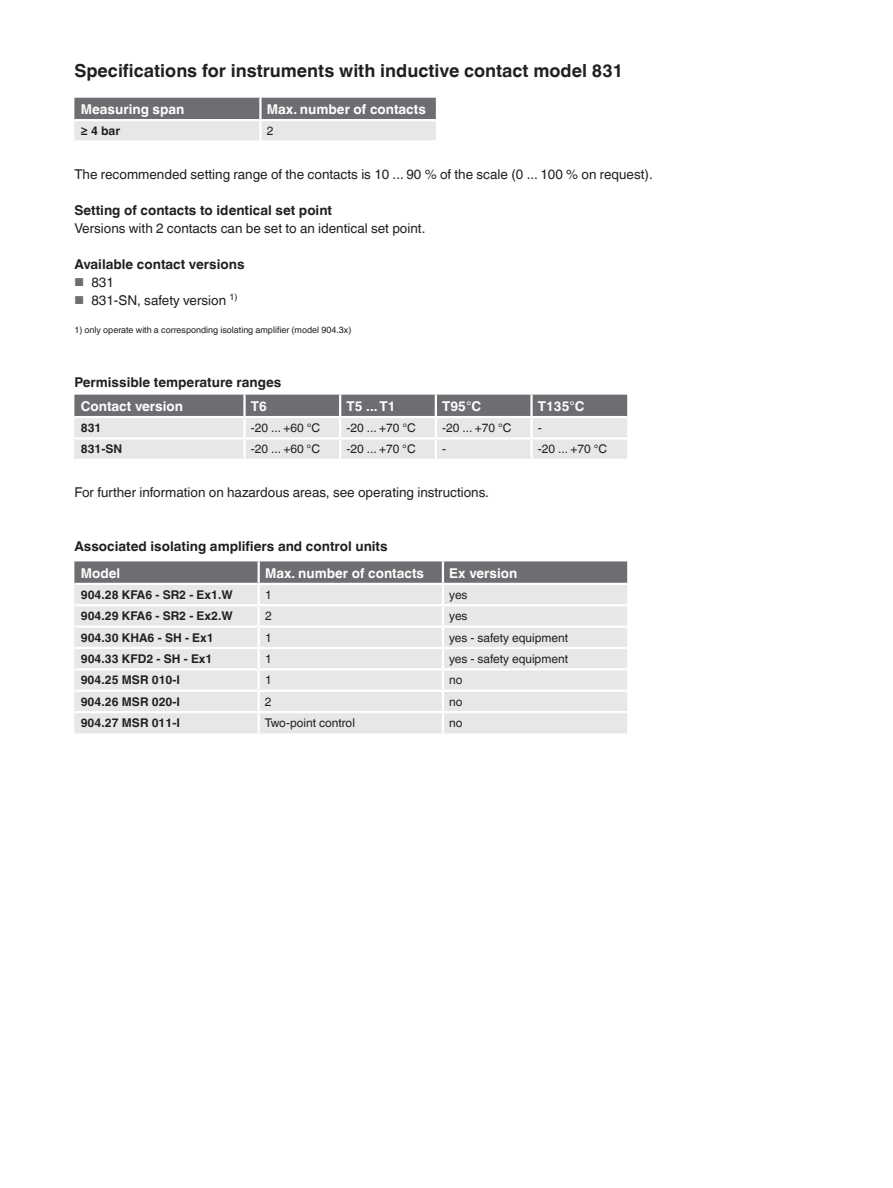
<style>
.page{position:relative;width:893px;height:1188px;background:#fff}
.page>*{position:absolute;margin:0;border:0;box-sizing:border-box;transform-origin:0 0}
.t1{font:700 18px "Helvetica World";color:#231f20}
.t2{font:13.5px "Helvetica World";color:#231f20}
.t3{font:700 13.5px "Helvetica World";color:#231f20}
.t4{font:700 13.5px "Helvetica World";color:#fff}
.t5{font:12px "Helvetica World";color:#231f20}
.t6{font:700 12px "Helvetica World";color:#231f20}
.t7{font:9px "Helvetica World";color:#231f20}
.s1{font-size:11.55px;color:#6d6e71}
</style>
<div class="page">
<svg style="left:74px;top:98px;width:362px;height:42px;background:#a6a7aa"></svg>
<hr style="left:259px;top:98px;width:3px;height:21px;background:#fff">
<hr style="left:74px;top:119px;width:186px;height:2px;background:#fff">
<hr style="left:259px;top:121px;width:3px;height:19px;background:#fff">
<hr style="left:260px;top:119px;width:176px;height:2px;background:#fff">
<svg style="left:74px;top:395px;width:553px;height:65px;background:#bdbec1"></svg>
<hr style="left:436px;top:459px;width:95px;height:2px;background:#fff">
<hr style="left:531px;top:437px;width:96px;height:3px;background:#fff">
<hr style="left:530px;top:440px;width:3px;height:19px;background:#fff">
<hr style="left:531px;top:459px;width:96px;height:2px;background:#fff">
<hr style="left:74px;top:416px;width:170px;height:2px;background:#fff">
<hr style="left:244px;top:416px;width:96px;height:2px;background:#fff">
<hr style="left:340px;top:416px;width:96px;height:2px;background:#fff">
<hr style="left:436px;top:416px;width:95px;height:2px;background:#fff">
<hr style="left:531px;top:416px;width:96px;height:2px;background:#fff">
<hr style="left:244px;top:437px;width:96px;height:3px;background:#fff">
<hr style="left:340px;top:437px;width:96px;height:3px;background:#fff">
<hr style="left:244px;top:459px;width:96px;height:2px;background:#fff">
<hr style="left:340px;top:459px;width:96px;height:2px;background:#fff">
<div style="left:74px;top:606px;width:553px;height:127px;background:#e6e7e9"></div>
<svg style="left:74px;top:561px;width:553px;height:43px;background:#a8a9ab"></svg>
<hr style="left:258px;top:606px;width:2px;height:20px;background:#fff">
<hr style="left:442px;top:606px;width:2px;height:20px;background:#fff">
<hr style="left:74px;top:626px;width:185px;height:2px;background:#fff">
<hr style="left:259px;top:626px;width:184px;height:2px;background:#fff">
<hr style="left:443px;top:626px;width:184px;height:2px;background:#fff">
<hr style="left:74px;top:647px;width:185px;height:2px;background:#fff">
<hr style="left:259px;top:647px;width:184px;height:2px;background:#fff">
<svg style="left:258px;top:628px;width:2px;height:40px"></svg>
<hr style="left:443px;top:647px;width:184px;height:2px;background:#fff">
<svg style="left:442px;top:628px;width:2px;height:40px"></svg>
<hr style="left:74px;top:668px;width:185px;height:2px;background:#fff">
<hr style="left:259px;top:668px;width:184px;height:2px;background:#fff">
<hr style="left:258px;top:670px;width:2px;height:20px;background:#fff">
<hr style="left:443px;top:668px;width:184px;height:2px;background:#fff">
<hr style="left:442px;top:670px;width:2px;height:20px;background:#fff">
<hr style="left:74px;top:690px;width:185px;height:2px;background:#fff">
<hr style="left:259px;top:690px;width:184px;height:2px;background:#fff">
<svg style="left:258px;top:692px;width:2px;height:19px"></svg>
<hr style="left:443px;top:690px;width:184px;height:2px;background:#fff">
<svg style="left:442px;top:692px;width:2px;height:19px"></svg>
<hr style="left:74px;top:711px;width:185px;height:2px;background:#fff">
<hr style="left:259px;top:711px;width:184px;height:2px;background:#fff">
<hr style="left:258px;top:713px;width:2px;height:20px;background:#fff">
<hr style="left:443px;top:711px;width:184px;height:2px;background:#fff">
<hr style="left:442px;top:713px;width:2px;height:20px;background:#fff">
<hr style="left:74px;top:583px;width:185px;height:2px;background:#fff">
<hr style="left:259px;top:583px;width:184px;height:2px;background:#fff">
<hr style="left:443px;top:583px;width:184px;height:2px;background:#fff">
<h1 class="t1" style="left:74px;top:60px;width:550px">Specifications for instruments with inductive contact model 831</h1>
<p class="t4" style="left:81px;top:104px;width:105px">Measuring span</p>
<p class="t4" style="left:267px;top:104px;width:161px">Max. number of contacts</p>
<p class="t6" style="left:81px;top:124px;width:41px">≥ 4 bar</p>
<p class="t5" style="left:267px;top:126px;width:8px">2</p>
<p class="t2" style="left:74px;top:166px;width:580px">The recommended setting range of the contacts is 10 ... 90 % of the scale (0 ... 100 % on request).</p>
<p class="t3" style="left:74px;top:205px;width:259px">Setting of contacts to identical set point</p>
<p class="t2" style="left:74px;top:223px;width:352px">Versions with 2 contacts can be set to an identical set point.</p>
<p class="t3" style="left:74px;top:259px;width:172px">Available contact versions</p>
<p class="t2" style="left:74px;top:277px;width:41px"><span class="s1">■</span> 831</p>
<p class="t2" style="left:74px;top:295px;width:165px"><span class="s1">■</span> 831-SN, safety version <sup>1)</sup></p>
<p class="t7" style="left:74px;top:325px;width:278px">1) only operate with a corresponding isolating amplifier (model 904.3x)</p>
<p class="t3" style="left:74px;top:377px;width:208px">Permissible temperature ranges</p>
<p class="t4" style="left:81px;top:401px;width:104px">Contact version</p>
<p class="t4" style="left:251px;top:401px;width:18px">T6</p>
<p class="t4" style="left:347px;top:401px;width:51px">T5 ... T1</p>
<p class="t4" style="left:442px;top:401px;width:40px">T95°C</p>
<p class="t4" style="left:538px;top:401px;width:48px">T135°C</p>
<p class="t6" style="left:81px;top:423px;width:22px">831</p>
<p class="t5" style="left:251px;top:423px;width:71px">-20 ... +60 °C</p>
<p class="t5" style="left:347px;top:423px;width:71px">-20 ... +70 °C</p>
<p class="t5" style="left:442px;top:423px;width:71px">-20 ... +70 °C</p>
<p class="t5" style="left:538px;top:423px;width:5px">-</p>
<p class="t6" style="left:81px;top:445px;width:43px">831-SN</p>
<p class="t5" style="left:251px;top:445px;width:71px">-20 ... +60 °C</p>
<p class="t5" style="left:347px;top:445px;width:71px">-20 ... +70 °C</p>
<p class="t5" style="left:442px;top:445px;width:5px">-</p>
<p class="t5" style="left:538px;top:445px;width:71px">-20 ... +70 °C</p>
<p class="t2" style="left:74px;top:487px;width:416px">For further information on hazardous areas, see operating instructions.</p>
<p class="t3" style="left:74px;top:538px;width:315px">Associated isolating amplifiers and control units</p>
<p class="t4" style="left:81px;top:568px;width:41px">Model</p>
<p class="t4" style="left:265px;top:568px;width:161px">Max. number of contacts</p>
<p class="t4" style="left:449px;top:568px;width:70px">Ex version</p>
<p class="t6" style="left:81px;top:588px;width:154px">904.28 KFA6 - SR2 - Ex1.W</p>
<p class="t5" style="left:265px;top:590px;width:8px">1</p>
<p class="t5" style="left:449px;top:590px;width:20px">yes</p>
<p class="t6" style="left:81px;top:609px;width:154px">904.29 KFA6 - SR2 - Ex2.W</p>
<p class="t5" style="left:265px;top:611px;width:8px">2</p>
<p class="t5" style="left:449px;top:611px;width:20px">yes</p>
<p class="t6" style="left:81px;top:630px;width:134px">904.30 KHA6 - SH - Ex1</p>
<p class="t5" style="left:265px;top:633px;width:8px">1</p>
<p class="t5" style="left:449px;top:630px;width:120px">yes - safety equipment</p>
<p class="t6" style="left:81px;top:652px;width:133px">904.33 KFD2 - SH - Ex1</p>
<p class="t5" style="left:265px;top:654px;width:8px">1</p>
<p class="t5" style="left:449px;top:652px;width:120px">yes - safety equipment</p>
<p class="t6" style="left:81px;top:673px;width:101px">904.25 MSR 010-I</p>
<p class="t5" style="left:265px;top:676px;width:8px">1</p>
<p class="t5" style="left:449px;top:676px;width:15px">no</p>
<p class="t6" style="left:81px;top:695px;width:101px">904.26 MSR 020-I</p>
<p class="t5" style="left:265px;top:697px;width:8px">2</p>
<p class="t5" style="left:449px;top:697px;width:15px">no</p>
<p class="t6" style="left:81px;top:716px;width:101px">904.27 MSR 011-I</p>
<p class="t5" style="left:265px;top:718px;width:91px">Two-point control</p>
<p class="t5" style="left:449px;top:718px;width:15px">no</p>
</div>
